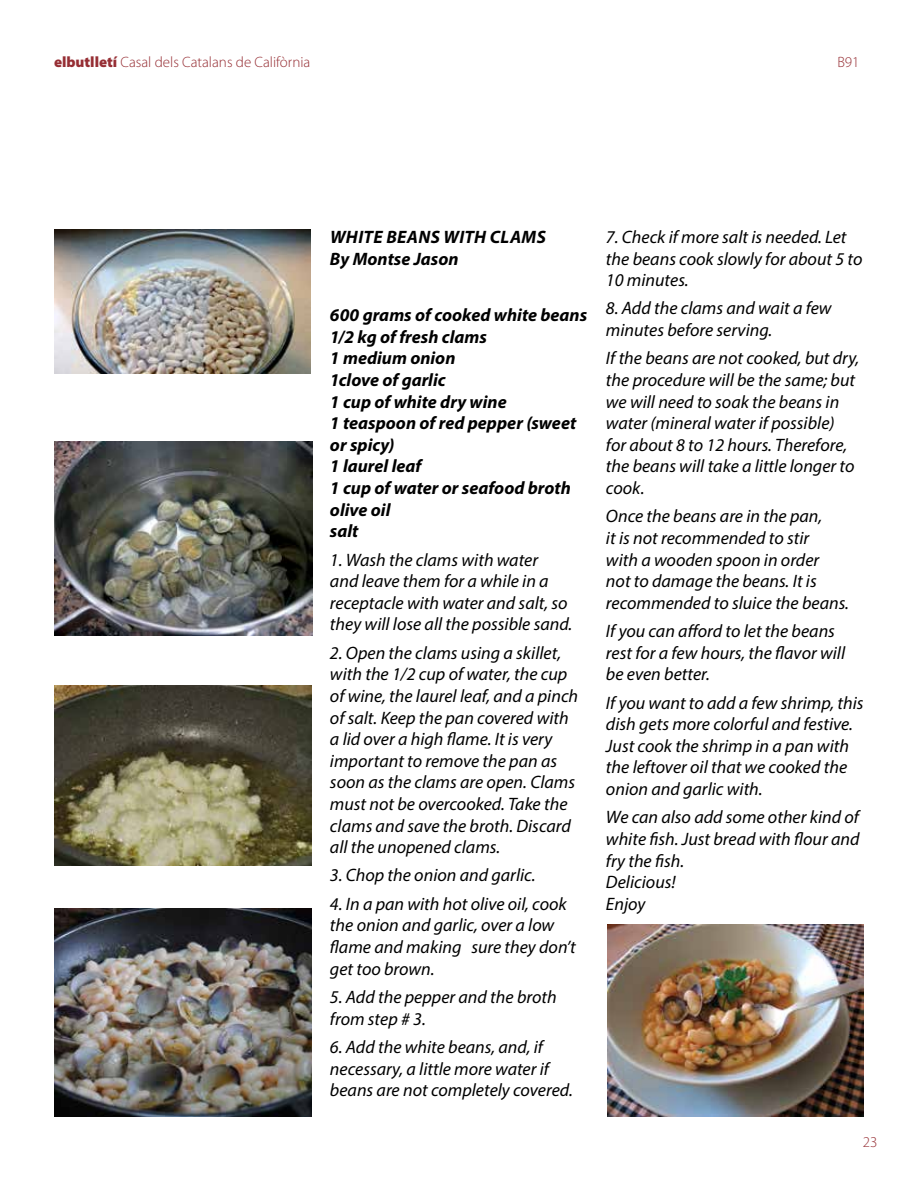
<style>
.page{position:relative;width:918px;height:1188px;background:#fff}
.page>*{position:absolute;margin:0;border:0;box-sizing:border-box;transform-origin:0 0}
.t1{font:italic 18px/21.6px "Myriad Pro";color:#000}
.t2{font:italic 700 18px/21.6px "Myriad Pro";color:#000}
.t3{font:300 15px "Myriad Pro";color:#962e34}
.s1{font-weight:900}
</style>
<div class="page">
<img style="left:54px;top:441px;width:259px;height:195px">
<img style="left:54px;top:229px;width:256px;height:145px">
<img style="left:608px;top:924px;width:256px;height:192px">
<img style="left:54px;top:685px;width:257px;height:181px">
<img style="left:55px;top:909px;width:257px;height:207px">
<p class="t3" style="left:54px;top:54px;width:258px"><span class="s1">elbutlletí</span> Casal dels Catalans de Califòrnia</p>
<p class="t3" style="left:837px;top:54px;width:24px">B91</p>
<p class="t2" style="left:330px;top:225px;width:217px">WHITE BEANS WITH CLAMS<br>By Montse Jason</p>
<p class="t2" style="left:330px;top:304px;width:259px">600 grams of cooked white beans<br>1/2 kg of fresh clams<br>1 medium onion<br>1clove of garlic<br>1 cup of white dry wine<br>1 teaspoon of red pepper (sweet or spicy)<br>1 laurel leaf<br>1 cup of water or seafood broth olive oil<br>salt</p>
<p class="t1" style="left:330px;top:548px;width:244px">1. Wash the clams with water<br>and leave them for a while in a receptacle with water and salt, so they will lose all the possible sand.</p>
<p class="t1" style="left:330px;top:642px;width:250px">2. Open the clams using a skillet, with the 1/2 cup of water, the cup of wine, the laurel leaf, and a pinch of salt. Keep the pan covered with a lid over a high flame. It is very important to remove the pan as soon as the clams are open. Clams must not be overcooked. Take the clams and save the broth. Discard all the unopened clams.</p>
<p class="t1" style="left:330px;top:864px;width:207px">3. Chop the onion and garlic.</p>
<p class="t1" style="left:330px;top:893px;width:247px">4. In a pan with hot olive oil, cook the onion and garlic, over a low flame and making sure they don’t get too brown.</p>
<p class="t1" style="left:330px;top:986px;width:228px">5. Add the pepper and the broth from step # 3.</p>
<p class="t1" style="left:330px;top:1036px;width:244px">6. Add the white beans, and, if necessary, a little more water if beans are not completely covered.</p>
<p class="t1" style="left:606px;top:226px;width:258px">7. Check if more salt is needed. Let the beans cook slowly for about 5 to<br>10 minutes.</p>
<p class="t1" style="left:606px;top:297px;width:227px">8. Add the clams and wait a few minutes before serving.</p>
<p class="t1" style="left:606px;top:347px;width:255px">If the beans are not cooked, but dry, the procedure will be the same; but we will need to soak the beans in water (mineral water if possible)<br>for about 8 to 12 hours. Therefore, the beans will take a little longer to cook.</p>
<p class="t1" style="left:606px;top:505px;width:245px">Once the beans are in the pan,<br>it is not recommended to stir<br>with a wooden spoon in order<br>not to damage the beans. It is recommended to sluice the beans.</p>
<p class="t1" style="left:606px;top:620px;width:241px">If you can afford to let the beans rest for a few hours, the flavor will be even better.</p>
<p class="t1" style="left:606px;top:692px;width:259px">If you want to add a few shrimp, this dish gets more colorful and festive.<br>Just cook the shrimp in a pan with the leftover oil that we cooked the onion and garlic with.</p>
<p class="t1" style="left:606px;top:806px;width:255px">We can also add some other kind of white fish. Just bread with flour and fry the fish.<br>Delicious!<br>Enjoy</p>
<p class="t3" style="left:863px;top:1134px;width:16px">23</p>
</div>
